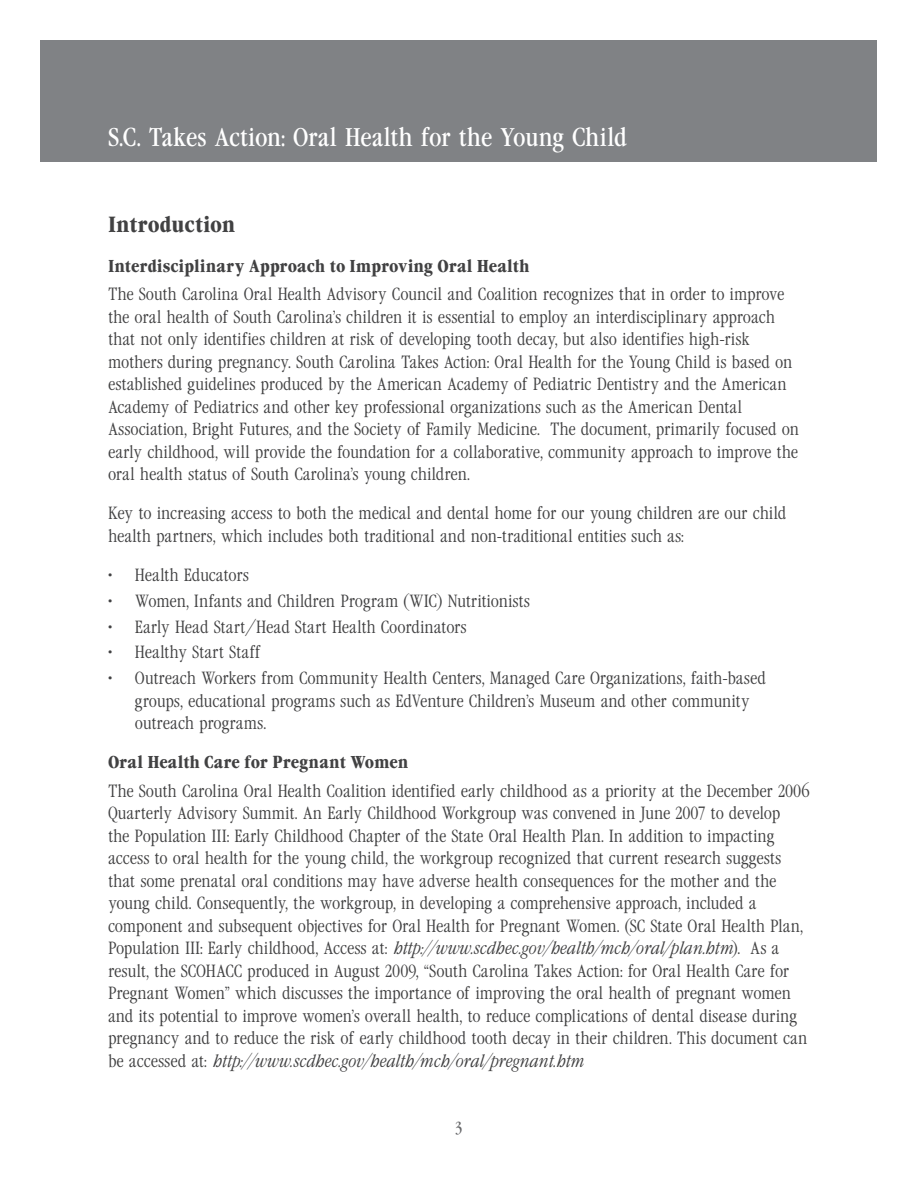
<style>
.page{position:relative;width:918px;height:1188px;background:#fff}
.page>*{position:absolute;margin:0;border:0;box-sizing:border-box;transform-origin:0 0}
.t1{font:24px "Garamond Cond";letter-spacing:-.02em;color:#fff}
.t2{font:700 21px "Garamond Cond";letter-spacing:-.015em;color:#414142}
.t3{font:300 16.5px/22.5px "Garamond Cond";letter-spacing:-.01em;color:#414142}
.t4{font:700 16.5px "Garamond Cond";letter-spacing:-.005em;color:#414142}
.t5{font:15px "Garamond Cond";color:#636466}
.s1{font-style:italic}
</style>
<div class="page">
<div style="left:40px;top:40px;width:838px;height:122px;background:#808285"></div>
<h1 class="t1" style="left:108px;top:122px;width:521px">S.C. Takes Action: Oral Health for the Young Child</h1>
<p class="t2" style="left:108px;top:211px;width:129px">Introduction</p>
<p class="t4" style="left:108px;top:255px;width:423px">Interdisciplinary Approach to Improving Oral Health</p>
<p class="t3" style="left:108px;top:283px;width:693px">The South Carolina Oral Health Advisory Council and Coalition recognizes that in order to improve the oral health of South Carolina’s children it is essential to employ an interdisciplinary approach that not only identifies children at risk of developing tooth decay, but also identifies high-risk mothers during pregnancy. South Carolina Takes Action: Oral Health for the Young Child is based on established guidelines produced by the American Academy of Pediatric Dentistry and the American Academy of Pediatrics and other key professional organizations such as the American Dental Association, Bright Futures, and the Society of Family Medicine. The document, primarily focused on early childhood, will provide the foundation for a collaborative, community approach to improve the oral health status of South Carolina’s young children.</p>
<p class="t3" style="left:108px;top:503px;width:680px">Key to increasing access to both the medical and dental home for our young children are our child health partners, which includes both traditional and non-traditional entities such as:</p>
<p class="t3" style="left:108px;top:564px;width:142px">• Health Educators</p>
<p class="t3" style="left:108px;top:590px;width:424px">• Women, Infants and Children Program (WIC) Nutritionists</p>
<p class="t3" style="left:108px;top:616px;width:360px">• Early Head Start/Head Start Health Coordinators</p>
<p class="t3" style="left:108px;top:642px;width:154px">• Healthy Start Staff</p>
<p class="t3" style="left:135px;top:667px;width:633px;text-indent:-27px">• Outreach Workers from Community Health Centers, Managed Care Organizations, faith-based groups, educational programs such as EdVenture Children’s Museum and other community outreach programs.</p>
<p class="t4" style="left:108px;top:752px;width:302px">Oral Health Care for Pregnant Women</p>
<p class="t3" style="left:108px;top:780px;width:703px">The South Carolina Oral Health Coalition identified early childhood as a priority at the December 2006<br>Quarterly Advisory Summit. An Early Childhood Workgroup was convened in June 2007 to develop<br>the Population III: Early Childhood Chapter of the State Oral Health Plan. In addition to impacting access to oral health for the young child, the workgroup recognized that current research suggests that some prenatal oral conditions may have adverse health consequences for the mother and the young child. Consequently, the workgroup, in developing a comprehensive approach, included a component and subsequent objectives for Oral Health for Pregnant Women. (SC State Oral Health Plan, Population III: Early childhood, Access at: <span class="s1">http://www.scdhec.gov/health/mch/oral/plan.htm</span>). As a result, the SCOHACC produced in August 2009, “South Carolina Takes Action: for Oral Health Care for Pregnant Women” which discusses the importance of improving the oral health of pregnant women and its potential to improve women’s overall health, to reduce complications of dental disease during pregnancy and to reduce the risk of early childhood tooth decay in their children. This document can be accessed at: <span class="s1">http://www.scdhec.gov/health/mch/oral/pregnant.htm</span></p>
<p class="t5" style="left:456px;top:1119px;width:8px">3</p>
</div>
